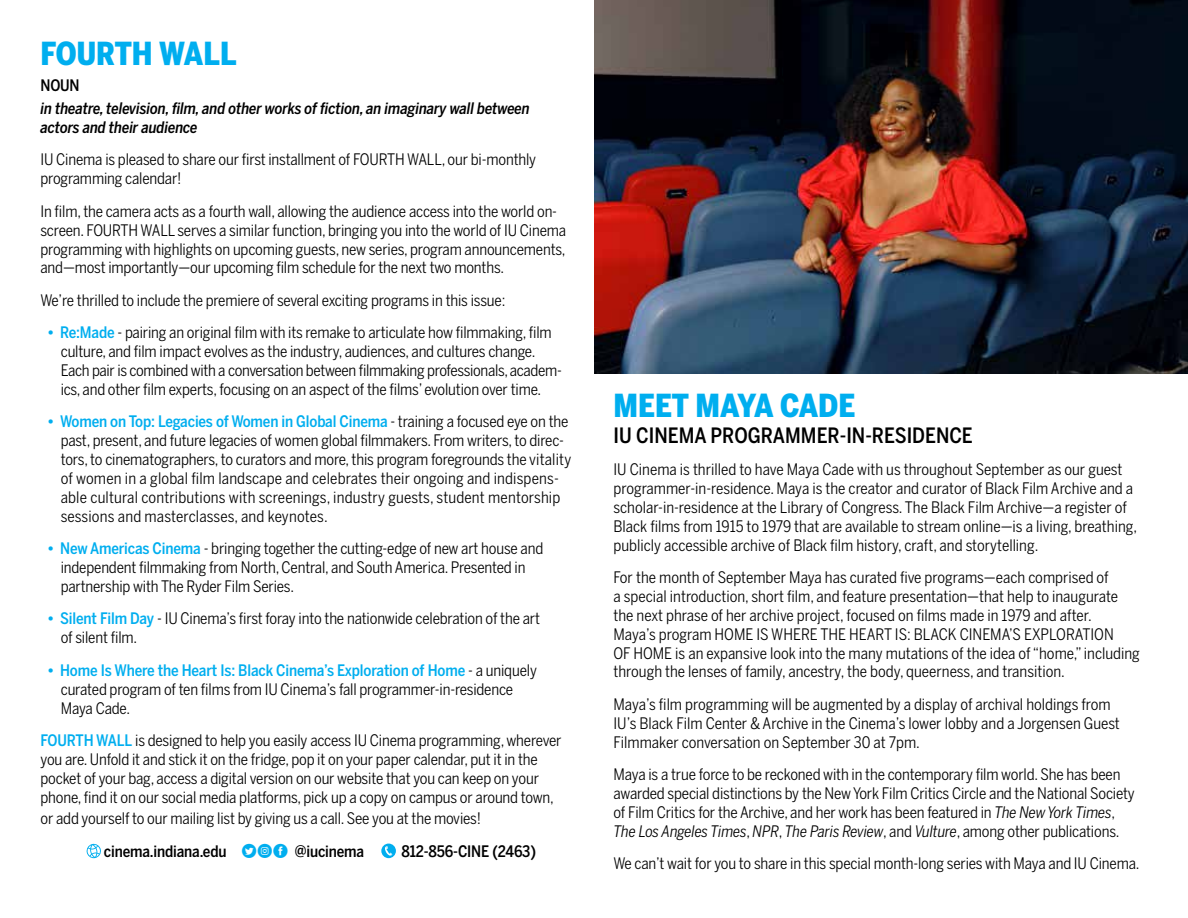
<style>
.page{position:relative;width:1188px;height:918px;background:#fff}
.page>*{position:absolute;margin:0;border:0;box-sizing:border-box;transform-origin:0 0}
.info_header{font:900 31.5px "Benton Sans Cond";color:#00aeef}
.info_sub_header{font:500 21px "Benton Sans Cond";color:#000}
.body_copy{font:15.75px/18.9px "Benton Sans Cond";letter-spacing:-.01em;color:#000}
.body_copy-2{font:italic 500 15.75px/18.9px "Benton Sans Cond";letter-spacing:-.01em;color:#000}
.body_copy-3{font:500 15.75px "Benton Sans Cond";letter-spacing:-.01em;color:#000}
.s1{font-weight:900;color:#00aeef}
.s2{font-weight:500;color:#00aeef}
.s3{font-family:"IU Social Icons";font-weight:400;color:#00aeef}
.s4{font-style:italic}
</style>
<div class="page">
<img style="left:594px;top:0;width:594px;height:374px">
<svg style="left:86px;top:843px;width:15px;height:15px"></svg>
<svg style="left:381px;top:844px;width:15px;height:14px"></svg>
<h1 class="info_header" style="left:40px;top:34px;width:198px">FOURTH WALL</h1>
<p class="body_copy-3" style="left:40px;top:76px;width:41px">NOUN</p>
<p class="body_copy-2" style="left:40px;top:99px;width:491px">in theatre, television, film, and other works of fiction, an imaginary wall between actors and their audience</p>
<p class="body_copy" style="left:40px;top:150px;width:497px">IU Cinema is pleased to share our first installment of FOURTH WALL, our bi-monthly programming calendar!</p>
<p class="body_copy" style="left:40px;top:202px;width:527px">In film, the camera acts as a fourth wall, allowing the audience access into the world on&shy;screen. FOURTH WALL serves a similar function, bringing you into the world of IU Cinema programming with highlights on upcoming guests, new series, program announcements, and—most importantly—our upcoming film schedule for the next two months.</p>
<p class="body_copy" style="left:40px;top:291px;width:466px">We’re thrilled to include the premiere of several exciting programs in this issue:</p>
<p class="body_copy" style="left:61px;top:323px;width:503px;text-indent:-13px"><span class="s1">•</span> <span class="s2">Re:Made</span> - pairing an original film with its remake to articulate how filmmaking, film culture, and film impact evolves as the industry, audiences, and cultures change.<br>Each pair is combined with a conversation between filmmaking professionals, academ&shy;ics, and other film experts, focusing on an aspect of the films’ evolution over time.</p>
<p class="body_copy" style="left:61px;top:412px;width:512px;text-indent:-13px"><span class="s1">•</span> <span class="s2">Women on Top: Legacies of Women in Global Cinema</span> - training a focused eye on the past, present, and future legacies of women global filmmakers. From writers, to direc&shy;tors, to cinematographers, to curators and more, this program foregrounds the vitality of women in a global film landscape and celebrates their ongoing and indispens&shy;able cultural contributions with screenings, industry guests, student mentorship sessions and masterclasses, and keynotes.</p>
<p class="body_copy" style="left:61px;top:539px;width:484px;text-indent:-13px"><span class="s1">•</span> <span class="s2">New Americas Cinema</span> - bringing together the cutting-edge of new art house and independent filmmaking from North, Central, and South America. Presented in partnership with The Ryder Film Series.</p>
<p class="body_copy" style="left:61px;top:609px;width:481px;text-indent:-13px"><span class="s1">•</span> <span class="s2">Silent Film Day</span> - IU Cinema’s first foray into the nationwide celebration of the art of silent film.</p>
<p class="body_copy" style="left:61px;top:661px;width:478px;text-indent:-13px"><span class="s1">•</span> <span class="s2">Home Is Where the Heart Is: Black Cinema’s Exploration of Home</span> - a uniquely curated program of ten films from IU Cinema’s fall programmer-in-residence<br>Maya Cade.</p>
<p class="body_copy" style="left:40px;top:731px;width:523px"><span class="s2">FOURTH WALL</span> is designed to help you easily access IU Cinema programming, wherever you are. Unfold it and stick it on the fridge, pop it on your paper calendar, put it in the pocket of your bag, access a digital version on our website that you can keep on your phone, find it on our social media platforms, pick up a copy on campus or around town,</p>
<p class="body_copy" style="left:40px;top:809px;width:442px">or add yourself to our mailing list by giving us a call. See you at the movies!</p>
<p class="body_copy-3" style="left:104px;top:841px;width:262px">cinema.indiana.edu <span class="s3">tif</span> @iucinema</p>
<p class="body_copy-3" style="left:402px;top:841px;width:136px">812-856-CINE (2463)</p>
<h1 class="info_header" style="left:614px;top:386px;width:243px">MEET MAYA CADE</h1>
<h2 class="info_sub_header" style="left:614px;top:422px;width:361px">IU CINEMA PROGRAMMER-IN-RESIDENCE</h2>
<p class="body_copy" style="left:614px;top:460px;width:525px">IU Cinema is thrilled to have Maya Cade with us throughout September as our guest programmer-in-residence. Maya is the creator and curator of Black Film Archive and a scholar-in-residence at the Library of Congress. The Black Film Archive—a register of Black films from 1915 to 1979 that are available to stream online—is a living, breathing, publicly accessible archive of Black film history, craft, and storytelling.</p>
<p class="body_copy" style="left:614px;top:568px;width:528px">For the month of September Maya has curated five programs—each comprised of<br>a special introduction, short film, and feature presentation—that help to inaugurate the next phrase of her archive project, focused on films made in 1979 and after.<br>Maya’s program HOME IS WHERE THE HEART IS: BLACK CINEMA’S EXPLORATION<br>OF HOME is an expansive look into the many mutations of the idea of “home,” including through the lenses of family, ancestry, the body, queerness, and transition.</p>
<p class="body_copy" style="left:614px;top:695px;width:508px">Maya’s film programming will be augmented by a display of archival holdings from<br>IU’s Black Film Center &amp; Archive in the Cinema’s lower lobby and a Jorgensen Guest<br>Filmmaker conversation on September 30 at 7pm.</p>
<p class="body_copy" style="left:613px;top:765px;width:523px">Maya is a true force to be reckoned with in the contemporary film world. She has been awarded special distinctions by the New York Film Critics Circle and the National Society of Film Critics for the Archive, and her work has been featured in <span class="s4">The New York Times</span>, <span class="s4">The Los Angeles Times</span>, <span class="s4">NPR</span>, <span class="s4">The Paris Review</span>, and <span class="s4">Vulture</span>, among other publications.</p>
<p class="body_copy" style="left:613px;top:854px;width:528px">We can’t wait for you to share in this special month-long series with Maya and IU Cinema.</p>
</div>
